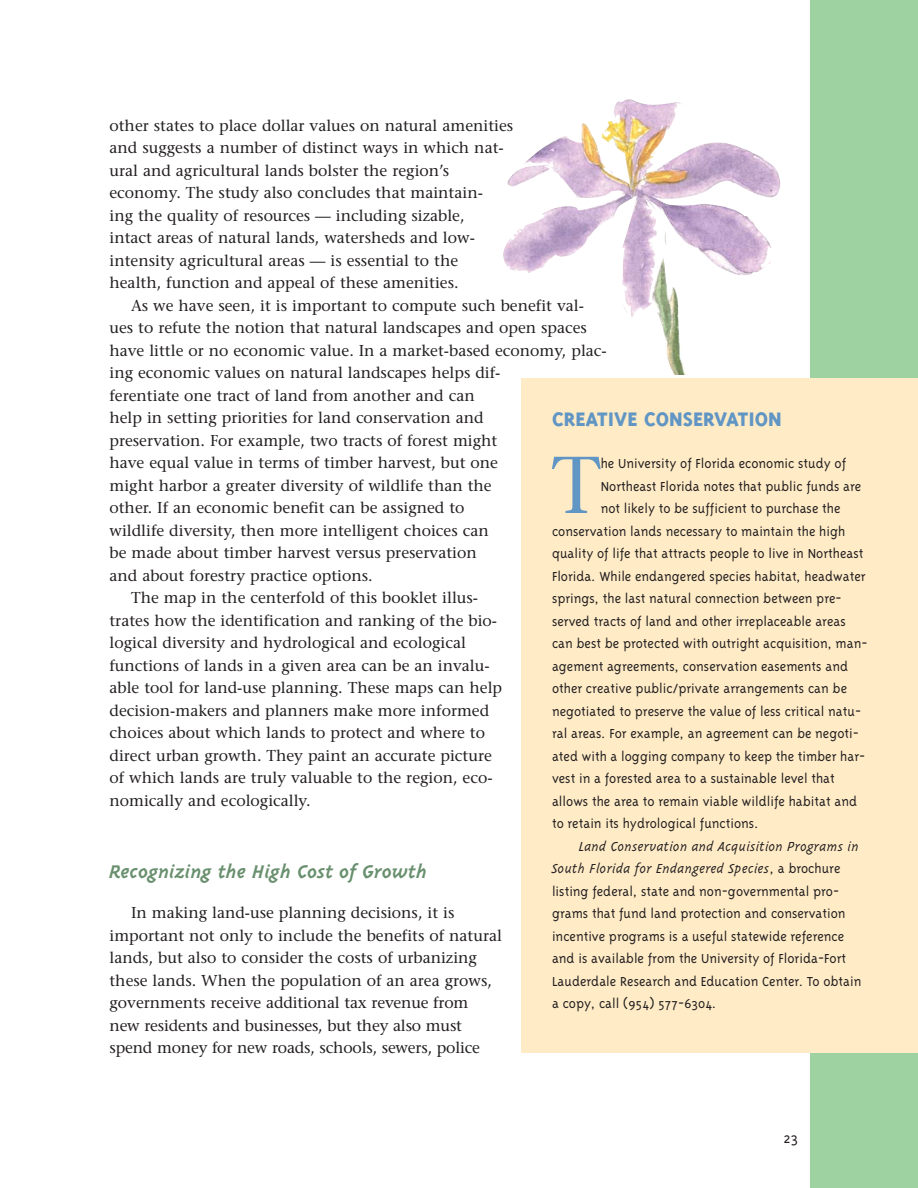
<style>
.page{position:relative;width:918px;height:1188px;background:#fff}
.page>*{position:absolute;margin:0;border:0;box-sizing:border-box;transform-origin:0 0}
.t1{font:80.25px "Stone Serif";color:#6196c4}
.t2{font:800 22.5px "Triplex";color:#6196c4}
.t3{font:italic 700 21px "Triplex";color:#69906e}
.t4{font:300 16.5px "Triplex";color:#231f20}
.t5{font:15.75px/22.5px "Stone Serif";color:#231f20}
.t6{font:300 15px/22.5px "Triplex";color:#231f20}
.s1{font-style:italic}
</style>
<div class="page">
<div style="left:810px;top:0;width:108px;height:1188px;background:#9ed3a1"></div>
<div style="left:521px;top:379px;width:397px;height:674px;background:#ffecc7"></div>
<img style="left:503px;top:99px;width:277px;height:223px">
<p class="t5" style="left:110px;top:115px;width:405px">other states to place dollar values on natural amenities and suggests a number of distinct ways in which nat&shy;ural and agricultural lands bolster the region’s economy. The study also concludes that maintain-<br>ing the quality of resources — including sizable,<br>intact areas of natural lands, watersheds and low&shy;intensity agricultural areas — is essential to the health, function and appeal of these amenities.</p>
<p class="t5" style="left:131px;top:295px;width:454px">As we have seen, it is important to compute such benefit val-</p>
<p class="t5" style="left:110px;top:318px;width:479px">ues to refute the notion that natural landscapes and open spaces</p>
<p class="t5" style="left:110px;top:340px;width:499px">have little or no economic value. In a market-based economy, plac-</p>
<p class="t5" style="left:110px;top:363px;width:393px">ing economic values on natural landscapes helps dif-</p>
<p class="t5" style="left:110px;top:385px;width:367px">ferentiate one tract of land from another and can</p>
<p class="t5" style="left:110px;top:408px;width:376px">help in setting priorities for land conservation and</p>
<p class="t5" style="left:110px;top:430px;width:389px">preservation. For example, two tracts of forest might</p>
<p class="t5" style="left:110px;top:453px;width:390px">have equal value in terms of timber harvest, but one</p>
<p class="t5" style="left:110px;top:475px;width:384px">might harbor a greater diversity of wildlife than the</p>
<p class="t5" style="left:110px;top:498px;width:357px">other. If an economic benefit can be assigned to</p>
<p class="t5" style="left:110px;top:520px;width:381px">wildlife diversity, then more intelligent choices can</p>
<p class="t5" style="left:110px;top:543px;width:369px">be made about timber harvest versus preservation</p>
<p class="t5" style="left:110px;top:565px;width:265px">and about forestry practice options.</p>
<p class="t5" style="left:131px;top:588px;width:349px">The map in the centerfold of this booklet illus-</p>
<p class="t5" style="left:110px;top:610px;width:389px">trates how the identification and ranking of the bio-</p>
<p class="t5" style="left:110px;top:633px;width:358px">logical diversity and hydrological and ecological</p>
<p class="t5" style="left:110px;top:655px;width:382px">functions of lands in a given area can be an invalu-</p>
<p class="t5" style="left:110px;top:678px;width:394px">able tool for land-use planning. These maps can help</p>
<p class="t5" style="left:110px;top:700px;width:381px">decision-makers and planners make more informed</p>
<p class="t5" style="left:110px;top:723px;width:377px">choices about which lands to protect and where to</p>
<p class="t5" style="left:110px;top:745px;width:384px">direct urban growth. They paint an accurate picture</p>
<p class="t5" style="left:110px;top:768px;width:385px">of which lands are truly valuable to the region, eco-</p>
<p class="t5" style="left:110px;top:790px;width:203px">nomically and ecologically.</p>
<h2 class="t2" style="left:552px;top:410px;width:231px">CREATIVE CONSERVATION</h2>
<h1 class="t1" style="left:552px;top:454px;width:51px">T</h1>
<p class="t6" style="left:601px;top:453px;width:247px">he University of Florida economic study of</p>
<p class="t6" style="left:601px;top:476px;width:262px">Northeast Florida notes that public funds are</p>
<p class="t6" style="left:601px;top:498px;width:241px">not likely to be sufficient to purchase the</p>
<p class="t6" style="left:552px;top:521px;width:295px">conservation lands necessary to maintain the high</p>
<p class="t6" style="left:552px;top:543px;width:313px">quality of life that attracts people to live in Northeast</p>
<p class="t6" style="left:552px;top:566px;width:315px">Florida. While endangered species habitat, headwater</p>
<p class="t6" style="left:552px;top:588px;width:291px">springs, the last natural connection between pre-</p>
<p class="t6" style="left:552px;top:611px;width:295px">served tracts of land and other irreplaceable areas</p>
<p class="t6" style="left:552px;top:633px;width:317px">can best be protected with outright acquisition, man-</p>
<p class="t6" style="left:552px;top:656px;width:298px">agement agreements, conservation easements and</p>
<p class="t6" style="left:552px;top:678px;width:297px">other creative public/private arrangements can be</p>
<p class="t6" style="left:552px;top:701px;width:311px">negotiated to preserve the value of less critical natu-</p>
<p class="t6" style="left:552px;top:723px;width:309px">ral areas. For example, an agreement can be negoti-</p>
<p class="t6" style="left:552px;top:746px;width:315px">ated with a logging company to keep the timber har-</p>
<p class="t6" style="left:552px;top:768px;width:284px">vest in a forested area to a sustainable level that</p>
<p class="t6" style="left:552px;top:791px;width:307px">allows the area to remain viable wildlife habitat and</p>
<p class="t6" style="left:552px;top:813px;width:208px">to retain its hydrological functions.</p>
<p class="t6" style="left:552px;top:836px;width:311px;text-indent:27px"><span class="s1">Land Conservation and Acquisition Programs in South Florida for Endangered Species</span>, a brochure listing federal, state and non-governmental pro&shy;grams that fund land protection and conservation incentive programs is a useful statewide reference and is available from the University of Florida-Fort Lauderdale Research and Education Center. To obtain a copy, call (954) 577-6304.</p>
<h3 class="t3" style="left:110px;top:863px;width:320px">Recognizing the High Cost of Growth</h3>
<p class="t5" style="left:110px;top:903px;width:394px;text-indent:22px">In making land-use planning decisions, it is important not only to include the benefits of natural lands, but also to consider the costs of urbanizing these lands. When the population of an area grows, governments receive additional tax revenue from new residents and businesses, but they also must spend money for new roads, schools, sewers, police</p>
<p class="t4" style="left:784px;top:1131px;width:16px">23</p>
</div>
